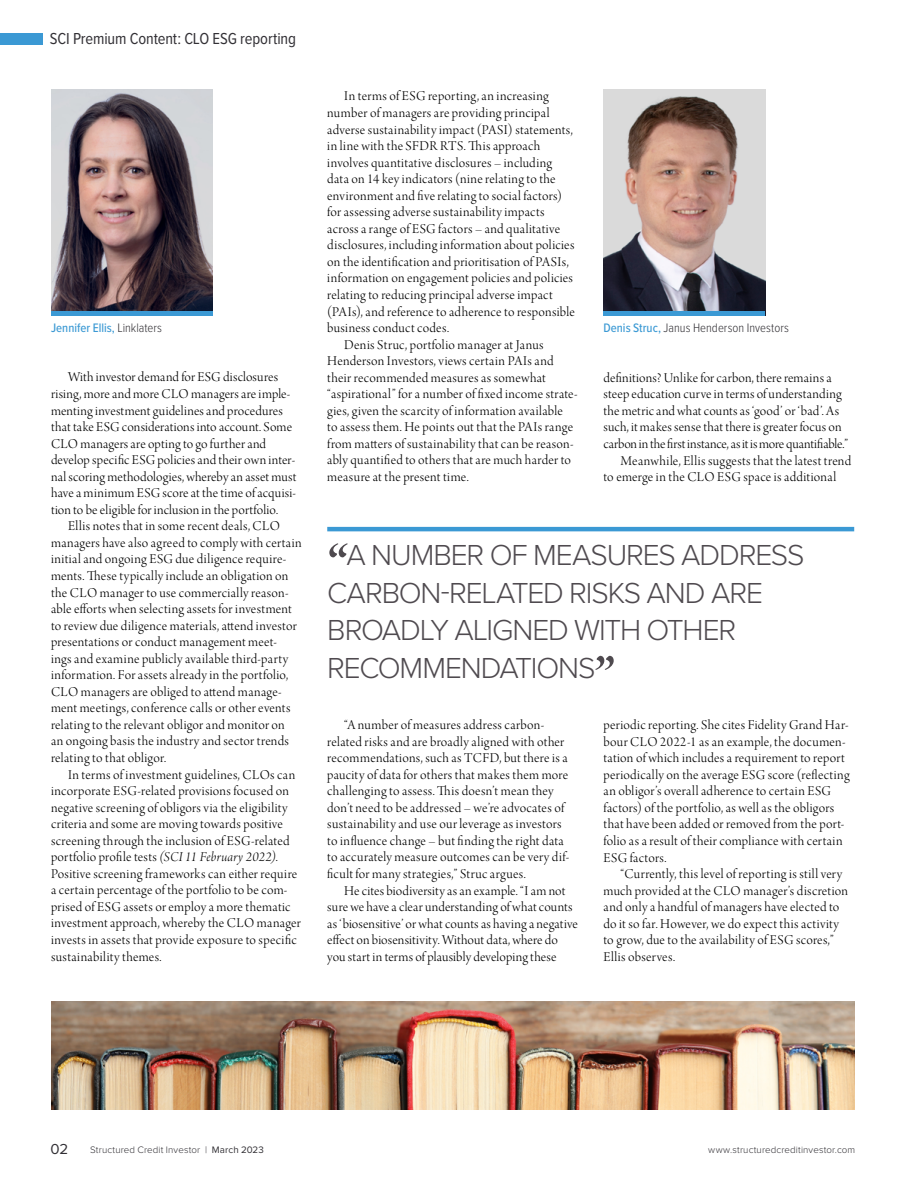
<style>
.page{position:relative;width:918px;height:1188px;background:#fff}
.page>*{position:absolute;margin:0;border:0;box-sizing:border-box;transform-origin:0 0}
.t1{font:300 30px/37.5px "Proxima Nova";letter-spacing:-.04em;color:#4f4a4f}
.t2{font:16.5px "Proxima Nova Cond";letter-spacing:-.01em;color:#323035}
.t3{font:15px "Proxima Nova";color:#323035}
.t4{font:14.25px/16.5px "Arno Pro Light Display";letter-spacing:.02em;color:#000}
.t5{font:14.25px "Arno Pro Light Display";letter-spacing:-.005em;color:#000}
.t6{font:300 12.75px "Proxima Nova Cond";letter-spacing:.005em;color:#323035}
.t7{font:500 12.75px "Proxima Nova Cond";color:#3b99d4}
.t8{font:300 9.75px "Proxima Nova";letter-spacing:.015em;color:#323035}
.s1{font-weight:300;color:#323035}
.s2{font-weight:500;color:#3b99d4}
.s3{font-family:"Arno Pro Light Italic Display"}
.s4{font-family:"Arno Pro Bold Display";font-weight:400;font-size:60px}
.s5{font-weight:400}
</style>
<div class="page">
<hr style="left:327px;top:527px;width:527px;height:4px;background:#3b99d4">
<img style="left:51px;top:89px;width:162px;height:222px">
<div style="left:51px;top:311px;width:162px;height:5px;background:#3b99d4"></div>
<img style="left:603px;top:89px;width:162px;height:222px">
<div style="left:603px;top:311px;width:162px;height:5px;background:#3b99d4"></div>
<img style="left:51px;top:1002px;width:803px;height:107px">
<div style="left:0;top:33px;width:43px;height:11px;background:#3b99d4"></div>
<p class="t2" style="left:50px;top:27px;width:248px">SCI Premium Content: CLO ESG reporting</p>
<p class="t4" style="left:344px;top:89px;width:206px">In terms of ESG reporting, an increasing</p>
<p class="t4" style="left:327px;top:105px;width:224px">number of managers are providing principal</p>
<p class="t4" style="left:327px;top:122px;width:247px">adverse sustainability impact (PASI) statements,</p>
<p class="t4" style="left:327px;top:139px;width:215px">in line with the SFDR RTS. This approach</p>
<p class="t4" style="left:327px;top:155px;width:227px">involves quantitative disclosures – including</p>
<p class="t4" style="left:327px;top:172px;width:230px">data on 14 key indicators (nine relating to the</p>
<p class="t4" style="left:327px;top:188px;width:236px">environment and five relating to social factors)</p>
<p class="t4" style="left:327px;top:205px;width:219px">for assessing adverse sustainability impacts</p>
<p class="t4" style="left:327px;top:221px;width:234px">across a range of ESG factors – and qualitative</p>
<p class="t4" style="left:327px;top:238px;width:249px">disclosures, including information about policies</p>
<p class="t4" style="left:327px;top:254px;width:243px">on the identification and prioritisation of PASIs,</p>
<p class="t4" style="left:327px;top:271px;width:247px">information on engagement policies and policies</p>
<p class="t4" style="left:327px;top:287px;width:227px">relating to reducing principal adverse impact</p>
<p class="t4" style="left:327px;top:304px;width:249px">(PAIs), and reference to adherence to responsible</p>
<p class="t4" style="left:327px;top:321px;width:123px">business conduct codes.</p>
<p class="t4" style="left:344px;top:337px;width:201px">Denis Struc, portfolio manager at Janus</p>
<p class="t4" style="left:327px;top:354px;width:228px">Henderson Investors, views certain PAIs and</p>
<p class="t4" style="left:327px;top:370px;width:220px">their recommended measures as somewhat</p>
<p class="t4" style="left:327px;top:387px;width:252px">“aspirational” for a number of fixed income strate-</p>
<p class="t4" style="left:327px;top:403px;width:237px">gies, given the scarcity of information available</p>
<p class="t4" style="left:327px;top:420px;width:247px">to assess them. He points out that the PAIs range</p>
<p class="t4" style="left:327px;top:436px;width:248px">from matters of sustainability that can be reason-</p>
<p class="t4" style="left:327px;top:453px;width:245px">ably quantified to others that are much harder to</p>
<p class="t4" style="left:327px;top:469px;width:143px">measure at the present time.</p>
<p class="t7" style="left:51px;top:318px;width:113px">Jennifer Ellis, <span class="s1">Linklaters</span></p>
<p class="t6" style="left:603px;top:318px;width:187px"><span class="s2">Denis Struc,</span> Janus Henderson Investors</p>
<p class="t4" style="left:51px;top:370px;width:247px;text-indent:17px">With investor demand for ESG disclosures rising, more and more CLO managers are imple&shy;menting investment guidelines and procedures that take ESG considerations into account. Some CLO managers are opting to go further and develop specific ESG policies and their own inter&shy;nal scoring methodologies, whereby an asset must have a minimum ESG score at the time of acquisi&shy;tion to be eligible for inclusion in the portfolio.</p>
<p class="t4" style="left:51px;top:519px;width:252px;text-indent:17px">Ellis notes that in some recent deals, CLO managers have also agreed to comply with certain initial and ongoing ESG due diligence require&shy;ments. These typically include an obligation on the CLO manager to use commercially reason&shy;able efforts when selecting assets for investment to review due diligence materials, attend investor presentations or conduct management meet-<br>ings and examine publicly available third-party information. For assets already in the portfolio, CLO managers are obliged to attend manage&shy;ment meetings, conference calls or other events relating to the relevant obligor and monitor on<br>an ongoing basis the industry and sector trends relating to that obligor.</p>
<p class="t4" style="left:51px;top:767px;width:251px;text-indent:17px">In terms of investment guidelines, CLOs can incorporate ESG-related provisions focused on negative screening of obligors via the eligibility criteria and some are moving towards positive screening through the inclusion of ESG-related portfolio profile tests <span class="s3">(SCI 11 February 2022)</span>.<br>Positive screening frameworks can either require a certain percentage of the portfolio to be com&shy;prised of ESG assets or employ a more thematic investment approach, whereby the CLO manager invests in assets that provide exposure to specific sustainability themes.</p>
<p class="t4" style="left:603px;top:370px;width:230px">definitions? Unlike for carbon, there remains a</p>
<p class="t4" style="left:603px;top:387px;width:240px">steep education curve in terms of understanding</p>
<p class="t4" style="left:603px;top:403px;width:237px">the metric and what counts as ‘good’ or ‘bad’. As</p>
<p class="t4" style="left:603px;top:420px;width:240px">such, it makes sense that there is greater focus on</p>
<p class="t5" style="left:603px;top:436px;width:246px">carbon in the first instance, as it is more quantifiable.”</p>
<p class="t4" style="left:621px;top:453px;width:232px">Meanwhile, Ellis suggests that the latest trend</p>
<p class="t4" style="left:603px;top:470px;width:234px">to emerge in the CLO ESG space is additional</p>
<h1 class="t1" style="left:327px;top:535px;width:479px"><span class="s4">“</span>A NUMBER OF MEASURES ADDRESS<br>CARBON-RELATED RISKS AND ARE<br>BROADLY ALIGNED WITH OTHER<br>RECOMMENDATIONS<span class="s4">”</span></h1>
<p class="t4" style="left:327px;top:718px;width:244px;text-indent:17px">“A number of measures address carbon&shy;related risks and are broadly aligned with other recommendations, such as TCFD, but there is a paucity of data for others that makes them more challenging to assess. This doesn’t mean they don’t need to be addressed – we’re advocates of sustainability and use our leverage as investors to influence change – but finding the right data to accurately measure outcomes can be very dif&shy;ficult for many strategies,” Struc argues.</p>
<p class="t4" style="left:327px;top:883px;width:252px;text-indent:17px">He cites biodiversity as an example. “I am not sure we have a clear understanding of what counts as ‘biosensitive’ or what counts as having a negative effect on biosensitivity. Without data, where do you start in terms of plausibly developing these</p>
<p class="t4" style="left:603px;top:718px;width:248px">periodic reporting. She cites Fidelity Grand Har&shy;bour CLO 2022-1 as an example, the documen&shy;tation of which includes a requirement to report periodically on the average ESG score (reflecting an obligor’s overall adherence to certain ESG factors) of the portfolio, as well as the obligors that have been added or removed from the port&shy;folio as a result of their compliance with certain ESG factors.</p>
<p class="t4" style="left:603px;top:867px;width:246px;text-indent:17px">“Currently, this level of reporting is still very much provided at the CLO manager’s discretion and only a handful of managers have elected to do it so far. However, we do expect this activity to grow, due to the availability of ESG scores,” Ellis observes.</p>
<p class="t3" style="left:51px;top:1138px;width:19px">02</p>
<p class="t8" style="left:90px;top:1143px;width:175px">Structured Credit Investor | <span class="s5">March 2023</span></p>
<p class="t8" style="left:708px;top:1143px;width:149px">www.structuredcreditinvestor.com</p>
</div>
